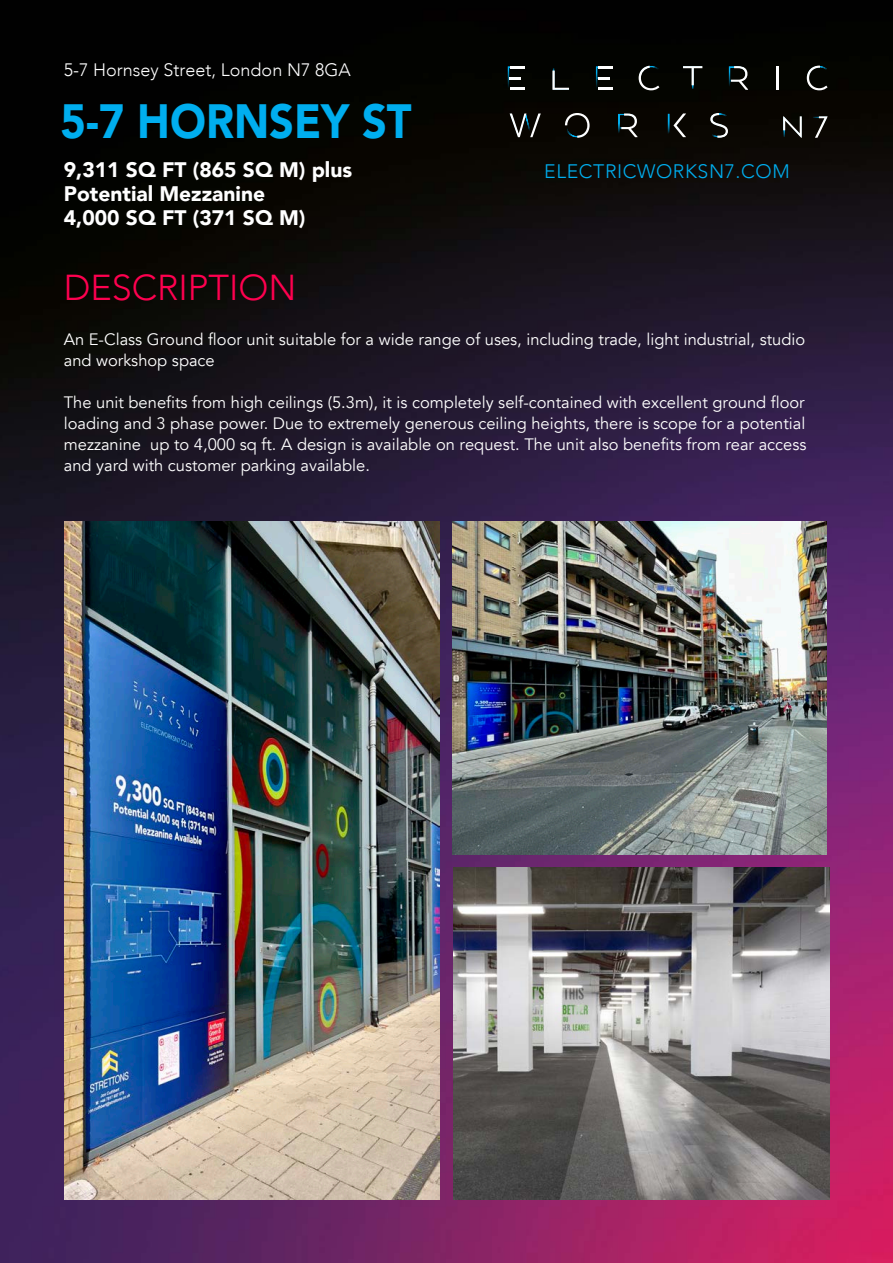
<style>
.page{position:relative;width:893px;height:1263px;background:#fff}
.page>*{position:absolute;margin:0;border:0;box-sizing:border-box;transform-origin:0 0}
.t1{font:900 48px "Avenir";color:#00aeef;scale:.9 1}
.t2{font:300 36px "Avenir";color:#ff004f}
.t3{font:900 21px/24px "Avenir";color:#fff}
.t4{font:300 19.5px "Avenir";letter-spacing:.03em;color:#00aeef}
.t5{font:300 18px "Avenir";color:#fff}
.t6{font:16.5px/21px "Avenir";color:#fff}
</style>
<div class="page">
<img style="left:0;top:0;width:893px;height:1263px">
<svg style="left:507px;top:66px;width:17px;height:24px"></svg>
<svg style="left:552px;top:66px;width:17px;height:24px"></svg>
<svg style="left:595px;top:66px;width:17px;height:24px"></svg>
<svg style="left:639px;top:66px;width:20px;height:24px"></svg>
<svg style="left:683px;top:66px;width:19px;height:24px"></svg>
<svg style="left:728px;top:66px;width:20px;height:24px"></svg>
<hr style="left:776px;top:66px;width:2px;height:24px;background:#fff">
<svg style="left:807px;top:66px;width:20px;height:24px"></svg>
<svg style="left:510px;top:113px;width:31px;height:24px"></svg>
<svg style="left:565px;top:113px;width:25px;height:25px"></svg>
<svg style="left:618px;top:113px;width:19px;height:24px"></svg>
<svg style="left:710px;top:113px;width:18px;height:25px"></svg>
<svg style="left:783px;top:116px;width:19px;height:22px"></svg>
<svg style="left:813px;top:116px;width:14px;height:22px"></svg>
<svg style="left:667px;top:113px;width:19px;height:24px"></svg>
<img style="left:64px;top:522px;width:375px;height:677px">
<img style="left:453px;top:522px;width:373px;height:332px">
<img style="left:453px;top:867px;width:376px;height:332px">
<p class="t5" style="left:64px;top:60px;width:288px">5-7 Hornsey Street, London N7 8GA</p>
<h1 class="t1" style="left:61px;top:80px;width:392px">5-7 HORNSEY ST</h1>
<p class="t3" style="left:64px;top:160px;width:290px">9,311 SQ FT (865 SQ M) plus<br>Potential Mezzanine<br>4,000 SQ FT (371 SQ M)</p>
<p class="t4" style="left:544px;top:163px;width:247px">ELECTRICWORKSN7.COM</p>
<h2 class="t2" style="left:64px;top:272px;width:234px">DESCRIPTION</h2>
<p class="t6" style="left:64px;top:329px;width:743px">An E-Class Ground floor unit suitable for a wide range of uses, including trade, light industrial, studio and workshop space</p>
<p class="t6" style="left:64px;top:392px;width:744px;text-align:justify">The unit benefits from high ceilings (5.3m), it is completely self-contained with excellent ground floor loading and 3 phase power. Due to extremely generous ceiling heights, there is scope for a potential mezzanine up to 4,000 sq ft. A design is available on request. The unit also benefits from rear access and yard with customer parking available.</p>
</div>
